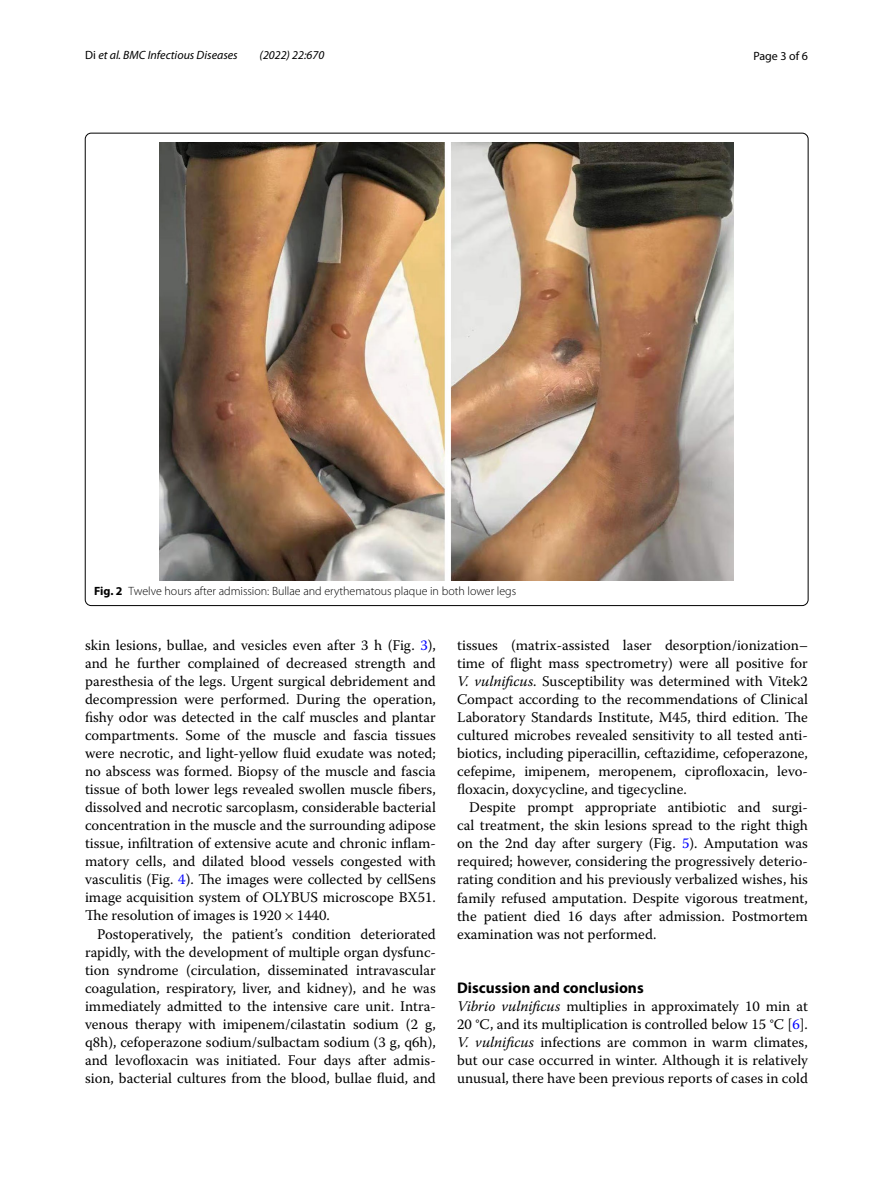
<style>
.page{position:relative;width:893px;height:1187px;background:#fff}
.page>*{position:absolute;margin:0;border:0;box-sizing:border-box;transform-origin:0 0}
.t1{font:700 15.45px "Myriad Pro";color:#000}
.t2{font:14.7px/18px "Warnock Pro";color:#000;text-align:justify}
.t3{font:300 12px "Myriad Pro";color:#000}
.t4{font:italic 12px "Myriad Pro";color:#000}
.t5{font:12px "Myriad Pro";color:#000}
.s1{font-style:normal}
.s2{font-weight:700}
.s3{color:#00f}
.s4{font-family:"MTSY"}
.s5{font-style:italic}
</style>
<div class="page">
<img style="left:160px;top:142px;width:574px;height:438px">
<p class="t4" style="left:85px;top:48px;width:154px"><span class="s1">Di</span> et al. BMC Infectious Diseases</p>
<p class="t4" style="left:260px;top:48px;width:66px">(2022) 22:670</p>
<p class="t5" style="left:753px;top:48px;width:56px">Page 3 of 6</p>
<p class="t3" style="left:94px;top:584px;width:424px"><span class="s2">Fig. 2</span> Twelve hours after admission: Bullae and erythematous plaque in both lower legs</p>
<p class="t2" style="left:85px;top:636px;width:352px">skin lesions, bullae, and vesicles even after 3 h (Fig. <span class="s3">3</span>), and he further complained of decreased strength and paresthesia of the legs. Urgent surgical debridement and decompression were performed. During the operation, fishy odor was detected in the calf muscles and plantar compartments. Some of the muscle and fascia tissues were necrotic, and light-yellow fluid exudate was noted; no abscess was formed. Biopsy of the muscle and fascia tissue of both lower legs revealed swollen muscle fibers, dissolved and necrotic sarcoplasm, considerable bacterial concentration in the muscle and the surrounding adipose tissue, infiltration of extensive acute and chronic inflam&shy;matory cells, and dilated blood vessels congested with vasculitis (Fig. <span class="s3">4</span>). The images were collected by cellSens image acquisition system of OLYBUS microscope BX51.<br>The resolution of images is 1920<span class="s4">×</span>1440.</p>
<p class="t2" style="left:85px;top:924px;width:352px;text-indent:12px">Postoperatively, the patient’s condition deteriorated rapidly, with the development of multiple organ dysfunc&shy;tion syndrome (circulation, disseminated intravascular coagulation, respiratory, liver, and kidney), and he was immediately admitted to the intensive care unit. Intra&shy;venous therapy with imipenem/cilastatin sodium (2 g, q8h), cefoperazone sodium/sulbactam sodium (3 g, q6h), and levofloxacin was initiated. Four days after admis&shy;sion, bacterial cultures from the blood, bullae fluid, and</p>
<p class="t2" style="left:457px;top:636px;width:352px">tissues (matrix-assisted laser desorption/ionization– time of flight mass spectrometry) were all positive for <span class="s5">V. vulnificus</span>. Susceptibility was determined with Vitek2<br>Compact according to the recommendations of Clinical Laboratory Standards Institute, M45, third edition. The cultured microbes revealed sensitivity to all tested anti&shy;biotics, including piperacillin, ceftazidime, cefoperazone, cefepime, imipenem, meropenem, ciprofloxacin, levo&shy;floxacin, doxycycline, and tigecycline.</p>
<p class="t2" style="left:457px;top:798px;width:352px;text-indent:12px">Despite prompt appropriate antibiotic and surgi&shy;cal treatment, the skin lesions spread to the right thigh on the 2nd day after surgery (Fig. <span class="s3">5</span>). Amputation was required; however, considering the progressively deterio&shy;rating condition and his previously verbalized wishes, his family refused amputation. Despite vigorous treatment, the patient died 16 days after admission. Postmortem examination was not performed.</p>
<p class="t1" style="left:457px;top:977px;width:188px">Discussion and conclusions</p>
<p class="t2" style="left:457px;top:997px;width:352px"><span class="s5">Vibrio vulnificus</span> multiplies in approximately 10 min at 20 °C, and its multiplication is controlled below 15 °C [<span class="s3">6</span>].<br><span class="s5">V. vulnificus</span> infections are common in warm climates, but our case occurred in winter. Although it is relatively unusual, there have been previous reports of cases in cold</p>
</div>
